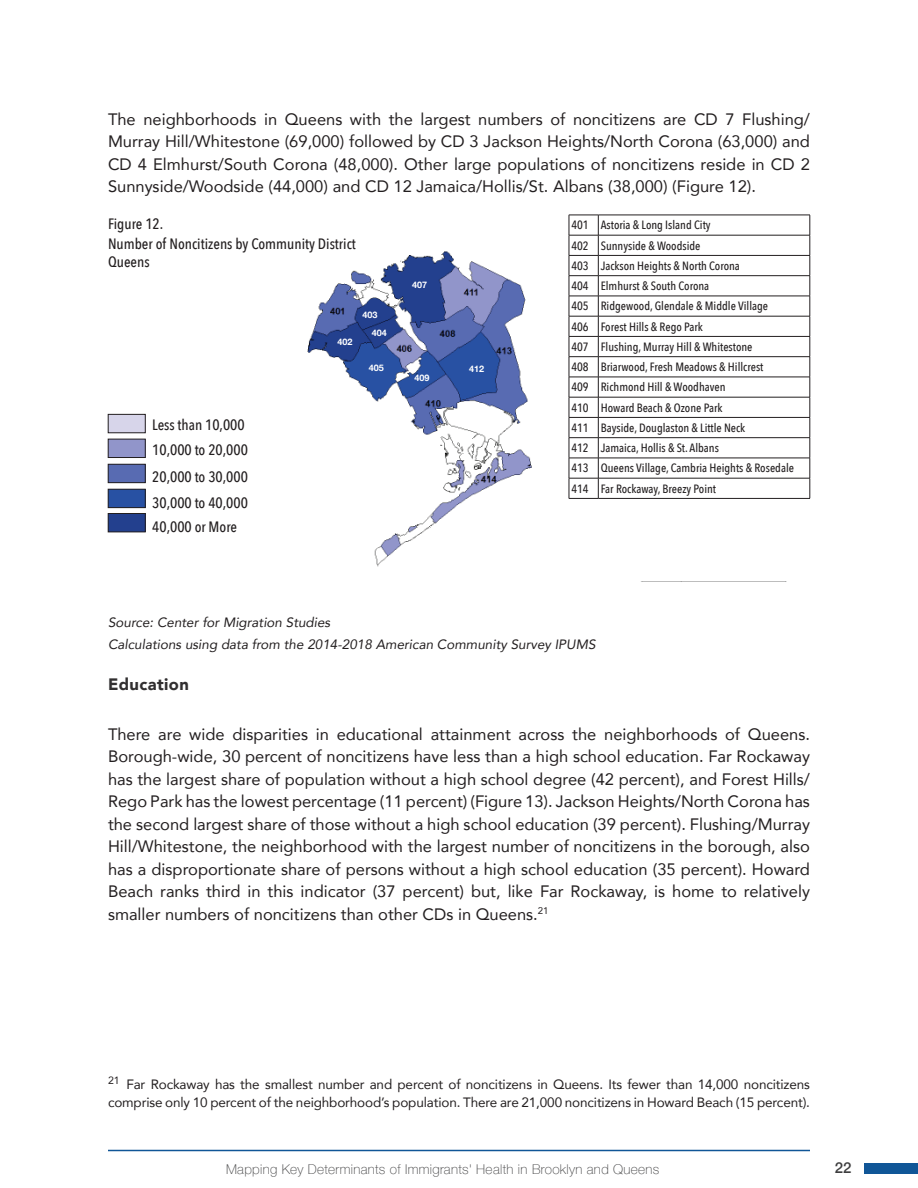
<style>
.page{position:relative;width:918px;height:1188px;background:#fff}
.page>*{position:absolute;margin:0;border:0;box-sizing:border-box;transform-origin:0 0}
.t1{font:16.5px/22.5px "Avenir";color:#231f20;text-align:justify}
.t2{font:900 16.5px "Avenir";letter-spacing:.025em;color:#312f30}
.t3{font:500 15px/25.5px "Avenir Next Condensed";color:#231f20}
.t4{font:500 15px "Helvetica Neue";color:#3e3e3f}
.t5{font:13.5px/18px "Avenir";letter-spacing:-.01em;color:#231f20}
.t6{font:italic 13.5px/21.6px "Avenir";color:#231f20}
.t7{font:100 13.5px "Helvetica Neue";letter-spacing:.025em;color:#3e3e3f}
.t8{font:500 12px/20.2px "Avenir Next Condensed";color:#231f20}
.t9{font:700 9px "Helvetica Neue";color:#fff}
</style>
<div class="page">
<div style="left:864px;top:1163px;width:54px;height:10px;background:#105697"></div>
<hr style="left:108px;top:1150px;width:702px;height:1px;background:#105697">
<img style="left:307px;top:214px;width:503px;height:368px">
<div style="left:569px;top:215px;width:241px;height:366px;background:#fff"></div>
<hr style="left:598px;top:235px;width:212px;height:1px;background:#231f20">
<hr style="left:598px;top:255px;width:212px;height:1px;background:#231f20">
<hr style="left:598px;top:275px;width:212px;height:1px;background:#231f20">
<hr style="left:598px;top:296px;width:212px;height:1px;background:#231f20">
<hr style="left:598px;top:316px;width:212px;height:1px;background:#231f20">
<hr style="left:598px;top:336px;width:212px;height:1px;background:#231f20">
<hr style="left:598px;top:356px;width:212px;height:1px;background:#231f20">
<hr style="left:598px;top:377px;width:212px;height:1px;background:#231f20">
<hr style="left:598px;top:397px;width:212px;height:1px;background:#231f20">
<hr style="left:598px;top:417px;width:212px;height:1px;background:#231f20">
<hr style="left:598px;top:437px;width:212px;height:1px;background:#231f20">
<hr style="left:598px;top:458px;width:212px;height:1px;background:#231f20">
<hr style="left:598px;top:478px;width:212px;height:1px;background:#231f20">
<svg style="left:810px;top:215px;width:1px;height:283px"></svg>
<hr style="left:598px;top:498px;width:212px;height:1px;background:#231f20">
<svg style="left:569px;top:215px;width:30px;height:284px"></svg>
<hr style="left:598px;top:215px;width:212px;height:1px;background:#231f20">
<div style="left:108px;top:414px;width:37px;height:19px;background:#d7d5ea"></div>
<div style="left:108px;top:414px;width:37px;height:19px;border:1px solid #231f20"></div>
<div style="left:108px;top:439px;width:37px;height:19px;background:#9195ca"></div>
<div style="left:108px;top:439px;width:37px;height:19px;border:1px solid #231f20"></div>
<div style="left:108px;top:464px;width:37px;height:19px;background:#586bb2"></div>
<div style="left:108px;top:464px;width:37px;height:19px;border:1px solid #231f20"></div>
<div style="left:108px;top:489px;width:37px;height:19px;background:#2851a3"></div>
<div style="left:108px;top:489px;width:37px;height:19px;border:1px solid #231f20"></div>
<div style="left:108px;top:513px;width:37px;height:19px;background:#23408e"></div>
<div style="left:108px;top:513px;width:37px;height:19px;border:1px solid #231f20"></div>
<div style="left:108px;top:234px;width:357px;height:15px;background:#fff"></div>
<svg style="left:307px;top:224px;width:125px;height:70px"></svg>
<svg style="left:361px;top:308px;width:22px;height:11px"></svg>
<svg style="left:331px;top:336px;width:20px;height:16px"></svg>
<svg style="left:372px;top:325px;width:21px;height:12px"></svg>
<svg style="left:363px;top:362px;width:24px;height:13px"></svg>
<svg style="left:413px;top:369px;width:22px;height:15px"></svg>
<svg style="left:458px;top:361px;width:30px;height:14px"></svg>
<p class="t1" style="left:108px;top:107px;width:704px">The neighborhoods in Queens with the largest numbers of noncitizens are CD 7 Flushing/ Murray Hill/Whitestone (69,000) followed by CD 3 Jackson Heights/North Corona (63,000) and CD 4 Elmhurst/South Corona (48,000). Other large populations of noncitizens reside in CD 2<br>Sunnyside/Woodside (44,000) and CD 12 Jamaica/Hollis/St. Albans (38,000) (Figure 12).</p>
<p class="t3" style="left:108px;top:211px;width:57px">Figure 12.</p>
<p class="t3" style="left:108px;top:235px;width:249px;line-height:18.3px">Number of Noncitizens by Community District<br>Queens</p>
<p class="t9" style="left:363px;top:307px;width:17px">403</p>
<p class="t3" style="left:152px;top:412px;width:97px">Less than 10,000<br>10,000 to 20,000</p>
<p class="t3" style="left:152px;top:464px;width:97px">20,000 to 30,000<br>30,000 to 40,000</p>
<p class="t3" style="left:152px;top:514px;width:86px">40,000 or More</p>
<p class="t9" style="left:338px;top:335px;width:17px">402</p>
<p class="t9" style="left:372px;top:325px;width:17px">404</p>
<p class="t9" style="left:369px;top:361px;width:17px">405</p>
<p class="t9" style="left:412px;top:277px;width:17px">407</p>
<p class="t9" style="left:415px;top:371px;width:17px">409</p>
<p class="t9" style="left:469px;top:361px;width:17px">412</p>
<p class="t8" style="left:571px;top:215px;width:224px">401 Astoria &amp; Long Island City<br>402 Sunnyside &amp; Woodside<br>403 Jackson Heights &amp; North Corona<br>404 Elmhurst &amp; South Corona<br>405 Ridgewood, Glendale &amp; Middle Village<br>406 Forest Hills &amp; Rego Park<br>407 Flushing, Murray Hill &amp; Whitestone<br>408 Briarwood, Fresh Meadows &amp; Hillcrest<br>409 Richmond Hill &amp; Woodhaven<br>410 Howard Beach &amp; Ozone Park<br>411 Bayside, Douglaston &amp; Little Neck<br>412 Jamaica, Hollis &amp; St. Albans<br>413 Queens Village, Cambria Heights &amp; Rosedale 414 Far Rockaway, Breezy Point</p>
<p class="t6" style="left:108px;top:612px;width:489px">Source: Center for Migration Studies<br>Calculations using data from the 2014-2018 American Community Survey IPUMS</p>
<p class="t2" style="left:108px;top:670px;width:82px">Education</p>
<p class="t1" style="left:108px;top:722px;width:704px">There are wide disparities in educational attainment across the neighborhoods of Queens.<br>Borough-wide, 30 percent of noncitizens have less than a high school education. Far Rockaway has the largest share of population without a high school degree (42 percent), and Forest Hills/ Rego Park has the lowest percentage (11 percent) (Figure 13). Jackson Heights/North Corona has the second largest share of those without a high school education (39 percent). Flushing/Murray Hill/Whitestone, the neighborhood with the largest number of noncitizens in the borough, also has a disproportionate share of persons without a high school education (35 percent). Howard Beach ranks third in this indicator (37 percent) but, like Far Rockaway, is home to relatively smaller numbers of noncitizens than other CDs in Queens.<sup>21</sup></p>
<p class="t5" style="left:108px;top:1075px;width:704px"><sup>21</sup> Far Rockaway has the smallest number and percent of noncitizens in Queens. Its fewer than 14,000 noncitizens comprise only 10 percent of the neighborhood’s population. There are 21,000 noncitizens in Howard Beach (15 percent).</p>
<p class="t7" style="left:226px;top:1159px;width:435px">Mapping Key Determinants of Immigrants' Health in Brooklyn and Queens</p>
<p class="t4" style="left:835px;top:1156px;width:18px">22</p>
</div>
